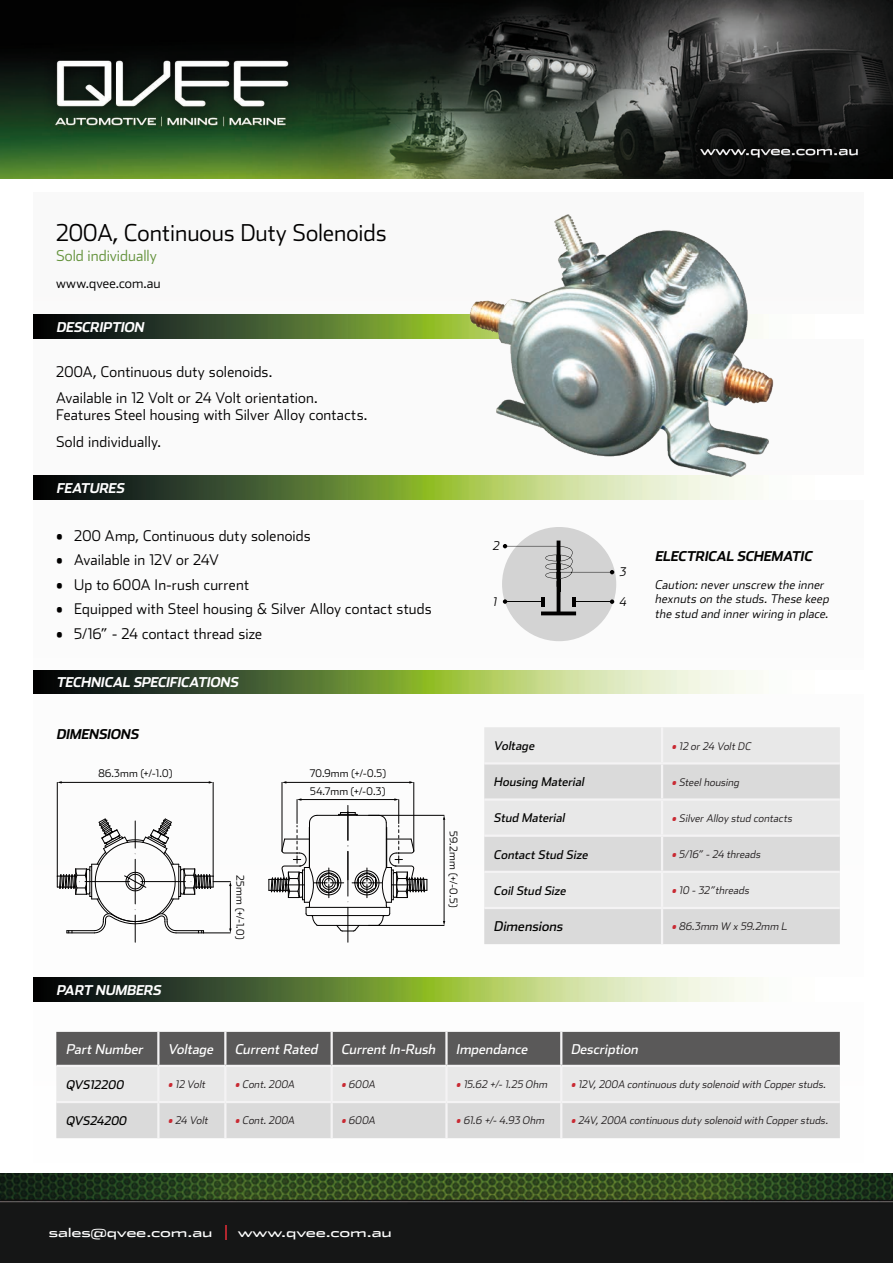
<style>
.page{position:relative;width:893px;height:1263px;background:#fff}
.page>*{position:absolute;margin:0;border:0;box-sizing:border-box;transform-origin:0 0}
.t1{font:300 23.25px "Stainless";color:#010000}
.t2{font:300 15px "Stainless";color:#65933d}
.t3{font:300 14.7px/17.7px "Stainless";letter-spacing:.01em;color:#010000}
.t4{font:300 13.65px "Stainless";letter-spacing:.005em;color:#010000}
.t5{font:italic 13.5px "Stainless";color:#fff}
.t6{font:italic 700 13.5px "Stainless";color:#fff}
.t7{font:italic 700 13.5px "Stainless";color:#020201}
.t8{font:italic 13.5px "Stainless";color:#020201}
.t9{font:italic 300 12px/14.4px "Stainless";color:#010000}
.t10{font:italic 12px "Stainless";color:#020201}
.t11{font:12px "Stainless Ext";letter-spacing:-.02em;color:#fff}
.Techspec{font:italic 300 10.5px "Stainless";color:#221e1f}
.t12{font:300 10.5px "Stainless";letter-spacing:.02em;color:#010000}
.s1{color:#c92a33}
</style>
<div class="page">
<img style="left:0;top:0;width:893px;height:179px">
<div style="left:33px;top:193px;width:830px;height:969px;background:#fbfbfb"></div>
<img style="left:0;top:1174px;width:893px;height:89px">
<svg style="left:225px;top:1225px;width:2px;height:15px"></svg>
<div style="left:484px;top:727px;width:356px;height:35px;background:#e8e8e8"></div>
<svg style="left:484px;top:764px;width:356px;height:180px;background:#dfdfdf"></svg>
<hr style="left:661px;top:727px;width:2px;height:35px;background:#f4f3f4">
<hr style="left:484px;top:762px;width:178px;height:2px;background:#f4f3f4">
<hr style="left:662px;top:762px;width:178px;height:2px;background:#f4f3f4">
<hr style="left:661px;top:764px;width:2px;height:34px;background:#f4f3f4">
<hr style="left:484px;top:798px;width:178px;height:3px;background:#f4f3f4">
<hr style="left:662px;top:798px;width:178px;height:3px;background:#f4f3f4">
<hr style="left:661px;top:801px;width:2px;height:33px;background:#f4f3f4">
<hr style="left:484px;top:834px;width:178px;height:3px;background:#f4f3f4">
<hr style="left:662px;top:834px;width:178px;height:3px;background:#f4f3f4">
<hr style="left:661px;top:837px;width:2px;height:34px;background:#f4f3f4">
<hr style="left:484px;top:871px;width:178px;height:2px;background:#f4f3f4">
<hr style="left:662px;top:871px;width:178px;height:2px;background:#f4f3f4">
<hr style="left:661px;top:873px;width:2px;height:34px;background:#f4f3f4">
<hr style="left:484px;top:907px;width:178px;height:2px;background:#f4f3f4">
<hr style="left:662px;top:907px;width:178px;height:2px;background:#f4f3f4">
<hr style="left:661px;top:909px;width:2px;height:35px;background:#f4f3f4">
<img style="left:33px;top:314px;width:422px;height:24px">
<img style="left:33px;top:476px;width:422px;height:23px">
<img style="left:33px;top:670px;width:702px;height:24px">
<img style="left:455px;top:214px;width:319px;height:286px">
<div style="left:502px;top:527px;width:114px;height:114px;background:#d3d3d3;border-radius:50%"></div>
<svg style="left:503px;top:541px;width:111px;height:74px"></svg>
<img style="left:33px;top:978px;width:702px;height:23px">
<svg style="left:56px;top:1032px;width:784px;height:106px;background:#b5b5b5"></svg>
<hr style="left:157px;top:1032px;width:3px;height:33px;background:#f4f3f4">
<hr style="left:224px;top:1032px;width:2px;height:33px;background:#f4f3f4">
<hr style="left:331px;top:1032px;width:2px;height:33px;background:#f4f3f4">
<hr style="left:445px;top:1032px;width:3px;height:33px;background:#f4f3f4">
<hr style="left:560px;top:1032px;width:2px;height:33px;background:#f4f3f4">
<hr style="left:56px;top:1065px;width:102px;height:2px;background:#f4f3f4">
<hr style="left:158px;top:1065px;width:67px;height:2px;background:#f4f3f4">
<hr style="left:157px;top:1067px;width:3px;height:34px;background:#f4f3f4">
<hr style="left:225px;top:1065px;width:107px;height:2px;background:#f4f3f4">
<hr style="left:224px;top:1067px;width:2px;height:34px;background:#f4f3f4">
<hr style="left:332px;top:1065px;width:114px;height:2px;background:#f4f3f4">
<hr style="left:331px;top:1067px;width:2px;height:34px;background:#f4f3f4">
<hr style="left:446px;top:1065px;width:115px;height:2px;background:#f4f3f4">
<hr style="left:445px;top:1067px;width:3px;height:34px;background:#f4f3f4">
<hr style="left:561px;top:1065px;width:279px;height:2px;background:#f4f3f4">
<hr style="left:560px;top:1067px;width:2px;height:34px;background:#f4f3f4">
<hr style="left:56px;top:1101px;width:102px;height:2px;background:#f4f3f4">
<hr style="left:158px;top:1101px;width:67px;height:2px;background:#f4f3f4">
<hr style="left:157px;top:1103px;width:3px;height:35px;background:#f4f3f4">
<hr style="left:225px;top:1101px;width:107px;height:2px;background:#f4f3f4">
<hr style="left:224px;top:1103px;width:2px;height:35px;background:#f4f3f4">
<hr style="left:332px;top:1101px;width:114px;height:2px;background:#f4f3f4">
<hr style="left:331px;top:1103px;width:2px;height:35px;background:#f4f3f4">
<hr style="left:446px;top:1101px;width:115px;height:2px;background:#f4f3f4">
<hr style="left:445px;top:1103px;width:3px;height:35px;background:#f4f3f4">
<hr style="left:561px;top:1101px;width:279px;height:2px;background:#f4f3f4">
<hr style="left:560px;top:1103px;width:2px;height:35px;background:#f4f3f4">
<hr style="left:57px;top:782px;width:1px;height:94px;background:#010000">
<hr style="left:61px;top:782px;width:149px;height:1px;background:#010000">
<hr style="left:213px;top:782px;width:1px;height:94px;background:#010000">
<svg style="left:57px;top:818px;width:175px;height:124px"></svg>
<hr style="left:348px;top:907px;width:1px;height:35px;background:#010000">
<hr style="left:282px;top:782px;width:1px;height:69px;background:#010000">
<hr style="left:286px;top:782px;width:124px;height:1px;background:#010000">
<hr style="left:413px;top:782px;width:1px;height:69px;background:#010000">
<hr style="left:368px;top:815px;width:76px;height:1px;background:#010000">
<hr style="left:444px;top:819px;width:1px;height:103px;background:#010000">
<hr style="left:368px;top:925px;width:76px;height:1px;background:#010000">
<svg style="left:269px;top:798px;width:159px;height:134px"></svg>
<p class="t1" style="left:56px;top:219px;width:332px">200A, Continuous Duty Solenoids</p>
<p class="t2" style="left:56px;top:247px;width:102px">Sold individually</p>
<p class="t4" style="left:56px;top:275px;width:106px">www.qvee.com.au</p>
<p class="t6" style="left:56px;top:319px;width:92px">DESCRIPTION</p>
<p class="t3" style="left:56px;top:362px;width:218px">200A, Continuous duty solenoids.</p>
<p class="t3" style="left:56px;top:388px;width:313px">Available in 12 Volt or 24 Volt orientation.<br>Features Steel housing with Silver Alloy contacts.</p>
<p class="t3" style="left:56px;top:432px;width:106px">Sold individually.</p>
<p class="t6" style="left:56px;top:480px;width:72px">FEATURES</p>
<p class="t3" style="left:56px;top:527px;width:256px">• 200 Amp, Continuous duty solenoids</p>
<p class="t3" style="left:56px;top:551px;width:164px">• Available in 12V or 24V</p>
<p class="t3" style="left:56px;top:576px;width:195px">• Up to 600A In-rush current</p>
<p class="t3" style="left:56px;top:600px;width:377px">• Equipped with Steel housing &amp; Silver Alloy contact studs</p>
<p class="t3" style="left:56px;top:625px;width:208px">• 5/16” - 24 contact thread size</p>
<p class="t6" style="left:56px;top:674px;width:186px">TECHNICAL SPECIFICATIONS</p>
<p class="t7" style="left:56px;top:725px;width:87px">DIMENSIONS</p>
<p class="t12" style="left:98px;top:767px;width:75px">86.3mm (+/-1.0)</p>
<p class="t12" style="left:246px;top:875px;width:65px;rotate:90deg">25mm (+/-1.0)</p>
<p class="t12" style="left:310px;top:767px;width:78px">70.9mm (+/-0.5)</p>
<p class="t12" style="left:310px;top:785px;width:77px">54.7mm (+/-0.3)</p>
<p class="t12" style="left:460px;top:831px;width:77px;rotate:90deg">59.2mm (+/-0.5)</p>
<p class="t6" style="left:56px;top:982px;width:109px">PART NUMBERS</p>
<p class="t9" style="left:493px;top:538px;width:10px">2</p>
<p class="t9" style="left:619px;top:565px;width:10px">3</p>
<p class="t9" style="left:493px;top:594px;width:8px">1</p>
<p class="t9" style="left:619px;top:594px;width:11px">4</p>
<p class="t7" style="left:655px;top:548px;width:162px">ELECTRICAL SCHEMATIC</p>
<p class="t9" style="left:655px;top:577px;width:178px">Caution: never unscrew the inner hexnuts on the studs. These keep the stud and inner wiring in place.</p>
<p class="t10" style="left:494px;top:738px;width:45px">Voltage</p>
<p class="Techspec" style="left:671px;top:739px;width:83px"><span class="s1">•</span> 12 or24 VoltDC</p>
<p class="t10" style="left:494px;top:775px;width:94px">Housing Material</p>
<p class="Techspec" style="left:671px;top:776px;width:71px"><span class="s1">•</span> Steelhousing</p>
<p class="t10" style="left:494px;top:811px;width:75px">Stud Material</p>
<p class="Techspec" style="left:671px;top:812px;width:124px"><span class="s1">•</span> SilverAlloy stud contacts</p>
<p class="t10" style="left:494px;top:847px;width:98px">ContactStud Size</p>
<p class="Techspec" style="left:671px;top:848px;width:92px"><span class="s1">•</span> 5/16” - 24 threads</p>
<p class="t10" style="left:494px;top:883px;width:76px">CoilStud Size</p>
<p class="Techspec" style="left:671px;top:884px;width:81px"><span class="s1">•</span> 10 - 32”threads</p>
<p class="t8" style="left:494px;top:918px;width:73px">Dimensions</p>
<p class="Techspec" style="left:671px;top:920px;width:119px"><span class="s1">•</span> 86.3mm W x 59.2mm L</p>
<p class="t5" style="left:66px;top:1041px;width:81px">PartNumber</p>
<p class="t5" style="left:168px;top:1041px;width:50px">Voltage</p>
<p class="t5" style="left:235px;top:1041px;width:87px">CurrentRated</p>
<p class="t5" style="left:341px;top:1041px;width:99px">CurrentIn-Rush</p>
<p class="t5" style="left:456px;top:1041px;width:76px">Impendance</p>
<p class="t5" style="left:571px;top:1041px;width:72px">Description</p>
<p class="t10" style="left:66px;top:1077px;width:62px">QVS12200</p>
<p class="Techspec" style="left:168px;top:1078px;width:41px"><span class="s1">•</span> 12 Volt</p>
<p class="Techspec" style="left:235px;top:1078px;width:63px"><span class="s1">•</span> Cont.200A</p>
<p class="Techspec" style="left:341px;top:1078px;width:38px"><span class="s1">•</span> 600A</p>
<p class="Techspec" style="left:456px;top:1078px;width:95px"><span class="s1">•</span> 15.62 +/- 1.25 Ohm</p>
<p class="Techspec" style="left:571px;top:1078px;width:259px"><span class="s1">•</span> 12V,200A continuous duty solenoid with Copperstuds.</p>
<p class="t10" style="left:66px;top:1113px;width:65px">QVS24200</p>
<p class="Techspec" style="left:168px;top:1114px;width:44px"><span class="s1">•</span> 24 Volt</p>
<p class="Techspec" style="left:235px;top:1114px;width:63px"><span class="s1">•</span> Cont.200A</p>
<p class="Techspec" style="left:341px;top:1114px;width:38px"><span class="s1">•</span> 600A</p>
<p class="Techspec" style="left:456px;top:1114px;width:92px"><span class="s1">•</span> 61.6 +/- 4.93 Ohm</p>
<p class="Techspec" style="left:571px;top:1114px;width:261px"><span class="s1">•</span> 24V,200A continuous duty solenoid with Copperstuds.</p>
<p class="t11" style="left:49px;top:1225px;width:165px">sales@qvee.com.au</p>
<p class="t11" style="left:238px;top:1225px;width:156px">www.qvee.com.au</p>
</div>
